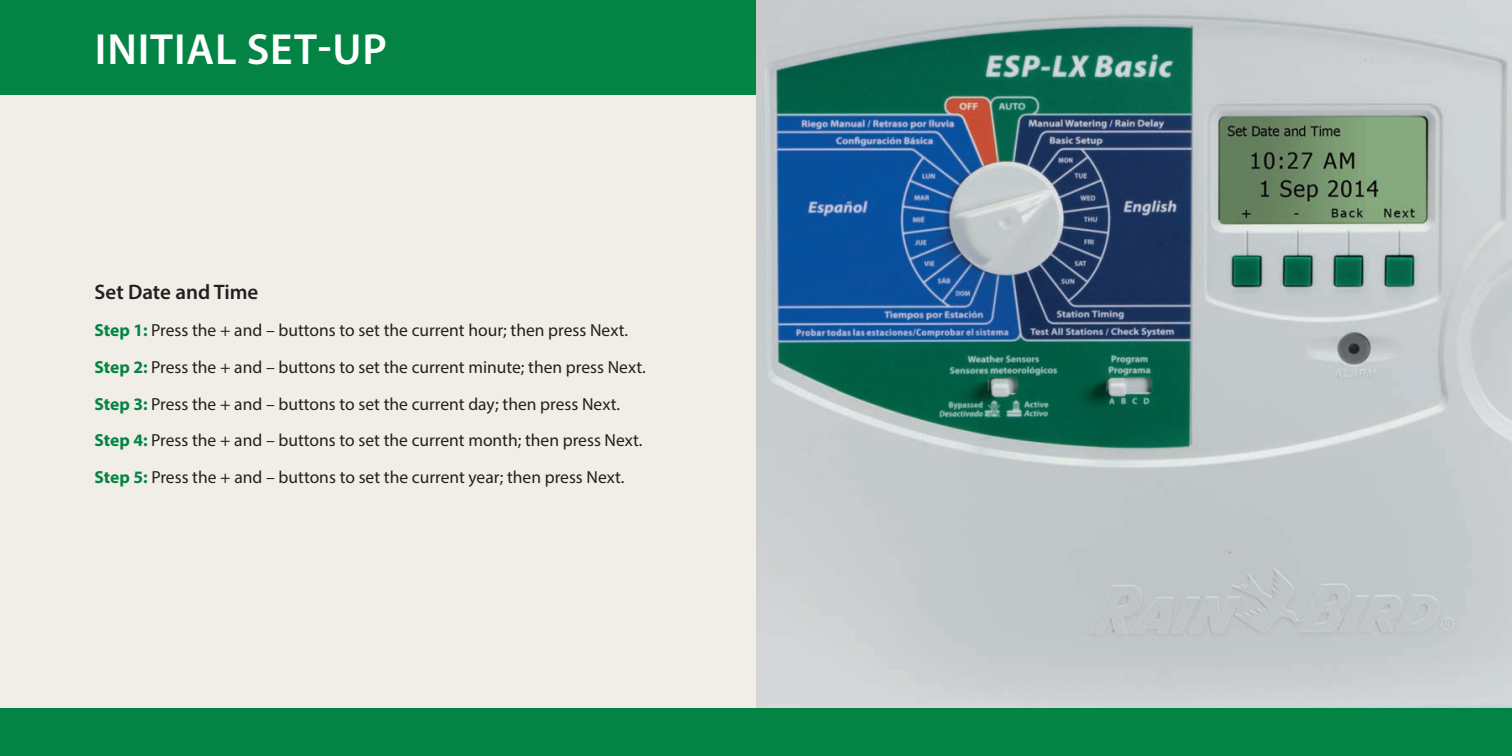
<style>
.page{position:relative;width:1512px;height:756px;background:#f1eee8}
.page>*{position:absolute;margin:0;border:0;box-sizing:border-box;transform-origin:0 0}
.t1{font:600 43.75px "Myriad Pro";letter-spacing:.02em;color:#fff}
.t2{font:600 21px "Myriad Pro";color:#231f20}
.t3{font:17.5px/36.8px "Myriad Pro";color:#231f20}
.s1{font-weight:700;color:#048444}
</style>
<div class="page">
<div style="left:0;top:0;width:756px;height:94px;background:#048444"></div>
<img style="left:756px;top:0;width:756px;height:709px">
<div style="left:0;top:709px;width:1512px;height:47px;background:#048444"></div>
<h1 class="t1" style="left:95px;top:21px;width:294px">INITIAL SET-UP</h1>
<p class="t2" style="left:94px;top:279px;width:165px">Set Date and Time</p>
<p class="t3" style="left:94px;top:311px;width:553px"><span class="s1">Step 1:</span> Press the + and – buttons to set the current hour; then press Next.<br><span class="s1">Step 2:</span> Press the + and – buttons to set the current minute; then press Next.<br><span class="s1">Step 3:</span> Press the + and – buttons to set the current day; then press Next.<br><span class="s1">Step 4:</span> Press the + and – buttons to set the current month; then press Next.<br><span class="s1">Step 5:</span> Press the + and – buttons to set the current year; then press Next.</p>
</div>
